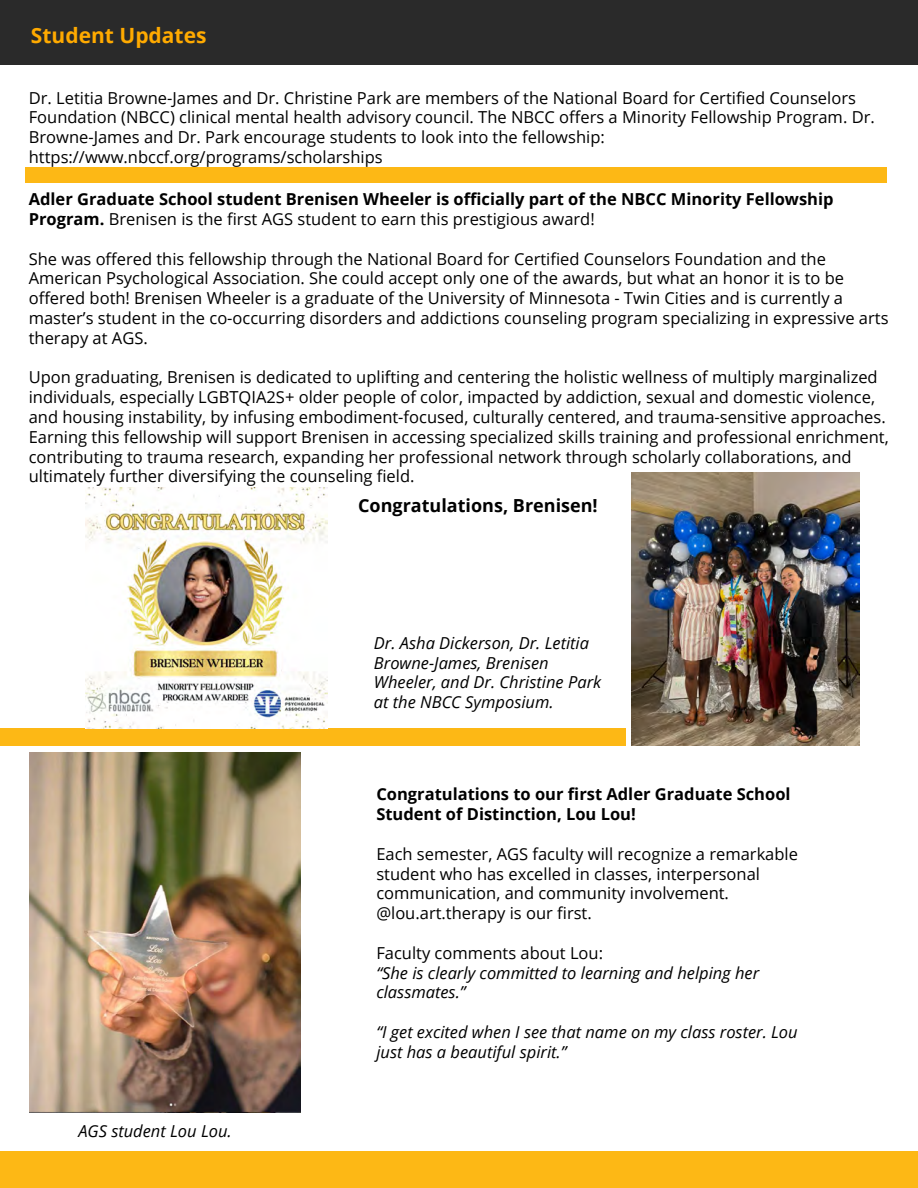
<style>
.page{position:relative;width:918px;height:1188px;background:#fff}
.page>*{position:absolute;margin:0;border:0;box-sizing:border-box;transform-origin:0 0}
.t1{font:700 21px "Open Sans";color:#fa0}
.t2{font:700 18px "Open Sans";color:#000}
.t3{font:16.5px/19.8px "Open Sans";color:#000}
.t4{font:italic 16.5px/19.8px "Open Sans";color:#000}
.t5{font:700 16.5px/19.8px "Open Sans";color:#000}
.s1{font-weight:400}
</style>
<div class="page">
<div style="left:0;top:0;width:918px;height:65px;background:#2a2a2a"></div>
<div style="left:1px;top:1151px;width:916px;height:36px;background:#fdb815"></div>
<div style="left:26px;top:167px;width:861px;height:16px;background:#fdb815"></div>
<img style="left:29px;top:753px;width:272px;height:360px">
<img style="left:632px;top:473px;width:227px;height:273px">
<div style="left:1px;top:728px;width:625px;height:18px;background:#fdb815"></div>
<img style="left:86px;top:487px;width:241px;height:242px">
<p class="t1" style="left:31px;top:21px;width:177px">Student Updates</p>
<p class="t3" style="left:29px;top:87px;width:848px">Dr. Letitia Browne-James and Dr. Christine Park are members of the National Board for Certified Counselors Foundation (NBCC) clinical mental health advisory council. The NBCC offers a Minority Fellowship Program. Dr.<br>Browne-James and Dr. Park encourage students to look into the fellowship: https://www.nbccf.org/programs/scholarships</p>
<p class="t5" style="left:29px;top:189px;width:806px">Adler Graduate School student Brenisen Wheeler is officially part of the NBCC Minority Fellowship<br>Program. <span class="s1">Brenisen is the first AGS student to earn this prestigious award!</span></p>
<p class="t3" style="left:29px;top:248px;width:861px">She was offered this fellowship through the National Board for Certified Counselors Foundation and the American Psychological Association. She could accept only one of the awards, but what an honor it is to be offered both! Brenisen Wheeler is a graduate of the University of Minnesota - Twin Cities and is currently a master’s student in the co-occurring disorders and addictions counseling program specializing in expressive arts therapy at AGS.</p>
<p class="t3" style="left:29px;top:367px;width:862px">Upon graduating, Brenisen is dedicated to uplifting and centering the holistic wellness of multiply marginalized individuals, especially LGBTQIA2S+ older people of color, impacted by addiction, sexual and domestic violence, and housing instability, by infusing embodiment-focused, culturally centered, and trauma-sensitive approaches.<br>Earning this fellowship will support Brenisen in accessing specialized skills training and professional enrichment, contributing to trauma research, expanding her professional network through scholarly collaborations, and ultimately further diversifying the counseling field.</p>
<p class="t2" style="left:358px;top:493px;width:241px">Congratulations, Brenisen!</p>
<p class="t4" style="left:374px;top:632px;width:229px">Dr. Asha Dickerson, Dr. Letitia<br>Browne-James, Brenisen<br>Wheeler, and Dr. Christine Park at the NBCC Symposium.</p>
<p class="t4" style="left:78px;top:1121px;width:155px">AGS student Lou Lou.</p>
<p class="t5" style="left:376px;top:784px;width:416px">Congratulations to our first Adler Graduate School<br>Student of Distinction, Lou Lou!</p>
<p class="t3" style="left:376px;top:843px;width:423px">Each semester, AGS faculty will recognize a remarkable student who has excelled in classes, interpersonal communication, and community involvement. @lou.art.therapy is our first.</p>
<p class="t3" style="left:376px;top:942px;width:228px">Faculty comments about Lou:</p>
<p class="t4" style="left:376px;top:962px;width:384px">“She is clearly committed to learning and helping her classmates.”</p>
<p class="t4" style="left:376px;top:1022px;width:423px">“I get excited when I see that name on my class roster. Lou just has a beautiful spirit.”</p>
</div>
